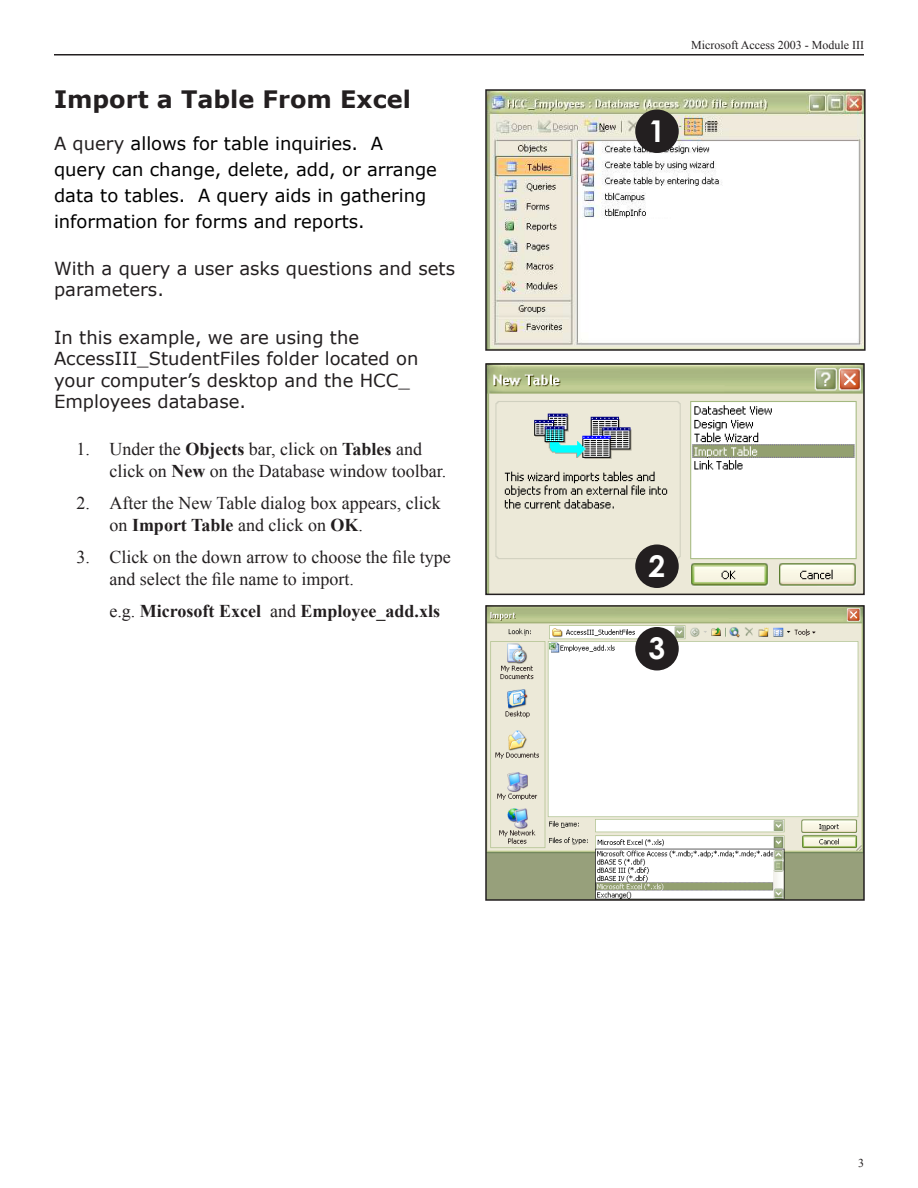
<style>
.page{position:relative;width:918px;height:1188px;background:#fff}
.page>*{position:absolute;margin:0;border:0;box-sizing:border-box;transform-origin:0 0}
.t1{font:700 30px "Century Gothic";color:#fff}
.Title_1{font:700 24px "Verdana";color:#231f20}
.Steps{font:18px/21.6px "Times New Roman";color:#231f20}
.Description{font:18px/21.6px "Verdana";color:#231f20}
.Description-2{font:18px/25.8px "Verdana";color:#000}
.Steps-2{font:700 18px "Times New Roman";color:#231f20}
.t2{font:12px "Times New Roman";color:#231f20}
.s1{color:#231f20}
.s2{font-weight:700}
.s3{font-weight:400}
</style>
<div class="page">
<hr style="left:54px;top:54px;width:810px;height:2px;background:#231f20">
<img style="left:488px;top:92px;width:375px;height:256px">
<div style="left:485px;top:89px;width:381px;height:262px;border:2px solid #231f20"></div>
<img style="left:488px;top:366px;width:374px;height:226px">
<div style="left:485px;top:363px;width:380px;height:232px;border:2px solid #231f20"></div>
<img style="left:488px;top:608px;width:374px;height:290px">
<div style="left:485px;top:605px;width:380px;height:296px;border:2px solid #231f20"></div>
<div style="left:635px;top:544px;width:44px;height:44px;background:#231f20;border-radius:50%"></div>
<div style="left:635px;top:109px;width:44px;height:44px;background:#231f20;border-radius:50%"></div>
<div style="left:635px;top:627px;width:44px;height:43px;background:#231f20;border-radius:50%"></div>
<p class="Title_1" style="left:54px;top:84px;width:358px">Import a Table From Excel</p>
<p class="Description-2" style="left:54px;top:130px;width:385px"><span class="s1">A query</span> allows for table inquiries. A query can change, delete, add, or arrange data to tables. A query aids in gathering information for forms and reports.</p>
<p class="Description" style="left:54px;top:257px;width:403px">With a query a user asks questions and sets parameters.</p>
<p class="Description" style="left:54px;top:326px;width:366px">In this example, we are using the AccessIII_StudentFiles folder located on your computer’s desktop and the HCC_ Employees database.</p>
<p class="Steps" style="left:110px;top:438px;width:338px;text-indent:-33px">1 . Under the <span class="s2">Objects</span> bar, click on <span class="s2">Tables</span> and click on <span class="s2">New</span> on the Database window toolbar.</p>
<p class="Steps" style="left:110px;top:492px;width:333px;text-indent:-33px">2. After the New Table dialog box appears, click on <span class="s2">Import Table</span> and click on <span class="s2">OK</span>.</p>
<p class="Steps" style="left:110px;top:546px;width:343px;text-indent:-33px">3. Click on the down arrow to choose the file type and select the file name to import.</p>
<p class="Steps-2" style="left:109px;top:599px;width:332px"><span class="s3">e.g.</span> Microsoft Excel <span class="s3">and</span> Employee_add.xls</p>
<p class="t1" style="left:649px;top:108px;width:18px">1</p>
<p class="t2" style="left:691px;top:37px;width:174px">Microsoft Access 2003 - Module III</p>
<p class="t1" style="left:649px;top:543px;width:18px">2</p>
<p class="t1" style="left:649px;top:626px;width:18px">3</p>
</div>
